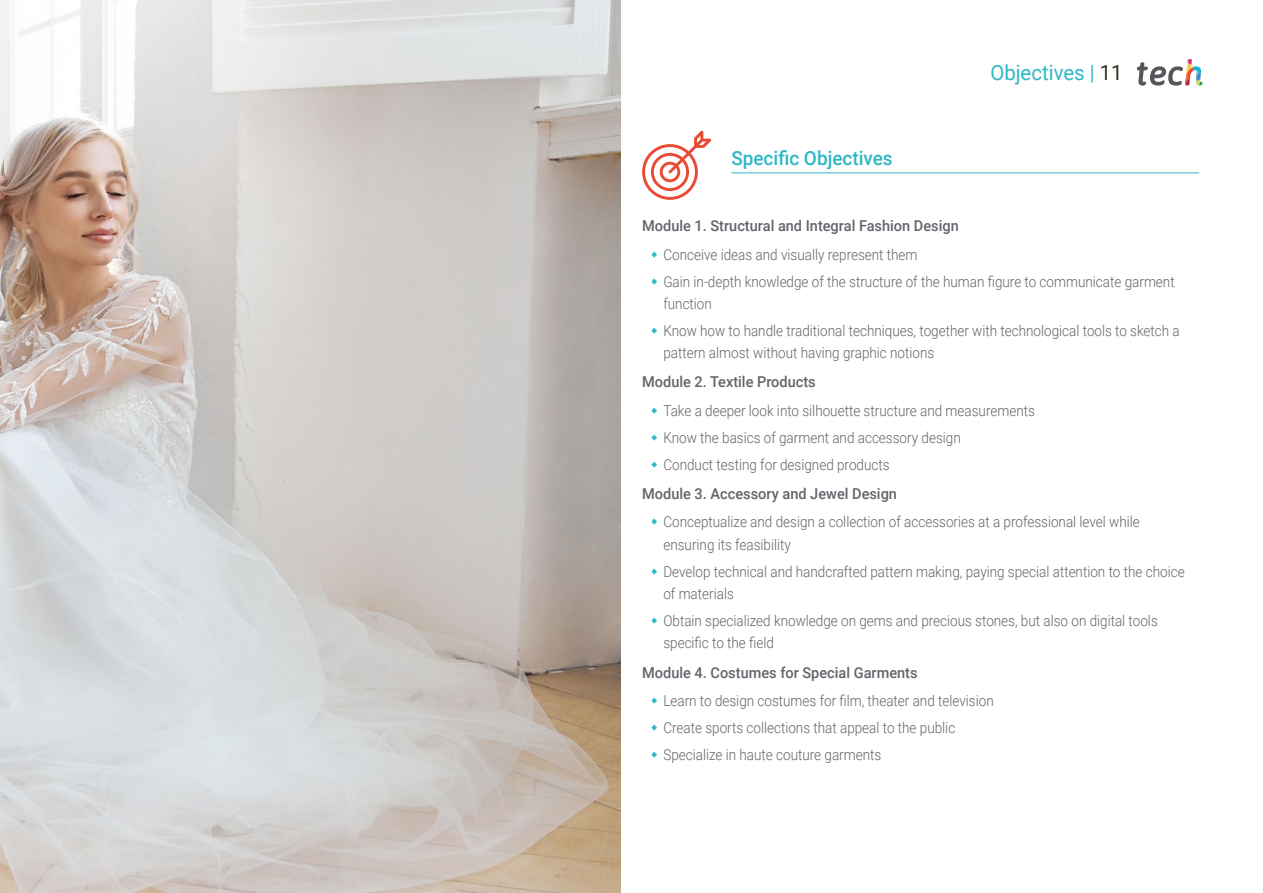
<style>
.page{position:relative;width:1263px;height:893px;background:#fff}
.page>*{position:absolute;margin:0;border:0;box-sizing:border-box;transform-origin:0 0}
.t1{font:21px "Roboto";color:#2db8c5}
.t2{font:500 19.5px "Roboto";color:#2db8c5}
.t3{font:300 15px/26.7px "Roboto";color:#61646a;scale:.9 1}
.t4{font:500 15px "Roboto";color:#61646a}
.s1{color:#312e20}
</style>
<div class="page">
<img style="left:0;top:0;width:621px;height:893px">
<hr style="left:731px;top:173px;width:468px;height:1px;background:#2db8c5">
<svg style="left:642px;top:131px;width:69px;height:69px"></svg>
<svg style="left:1137px;top:59px;width:65px;height:27px"></svg>
<h2 class="t2" style="left:731px;top:144px;width:163px">Specific Objectives</h2>
<h1 class="t1" style="left:990px;top:57px;width:134px">Objectives | <span class="s1">11</span></h1>
<p class="t4" style="left:642px;top:215px;width:318px">Module 1. Structural and Integral Fashion Design</p>
<p class="t3" style="left:663px;top:241px;width:570px">Conceive ideas and visually represent them<br>Gain in-depth knowledge of the structure of the human figure to communicate garment</p>
<p class="t3" style="left:663px;top:290px;width:575px">function<br>Know how to handle traditional techniques, together with technological tools to sketch a</p>
<p class="t3" style="left:663px;top:339px;width:303px">pattern almost without having graphic notions</p>
<p class="t4" style="left:642px;top:372px;width:175px">Module 2. Textile Products</p>
<p class="t3" style="left:663px;top:397px;width:414px">Take a deeper look into silhouette structure and measurements<br>Know the basics of garment and accessory design<br>Conduct testing for designed products</p>
<p class="t4" style="left:642px;top:483px;width:256px">Module 3. Accessory and Jewel Design</p>
<p class="t3" style="left:663px;top:510px;width:531px;line-height:22.5px">Conceptualize and design a collection of accessories at a professional level while ensuring its feasibility</p>
<p class="t3" style="left:663px;top:560px;width:581px;line-height:22.5px">Develop technical and handcrafted pattern making, paying special attention to the choice of materials</p>
<p class="t3" style="left:663px;top:609px;width:551px;line-height:22.5px">Obtain specialized knowledge on gems and precious stones, but also on digital tools specific to the field</p>
<p class="t4" style="left:642px;top:662px;width:277px">Module 4. Costumes for Special Garments</p>
<p class="t3" style="left:663px;top:687px;width:369px">Learn to design costumes for film, theater and television<br>Create sports collections that appeal to the public<br>Specialize in haute couture garments</p>
</div>
